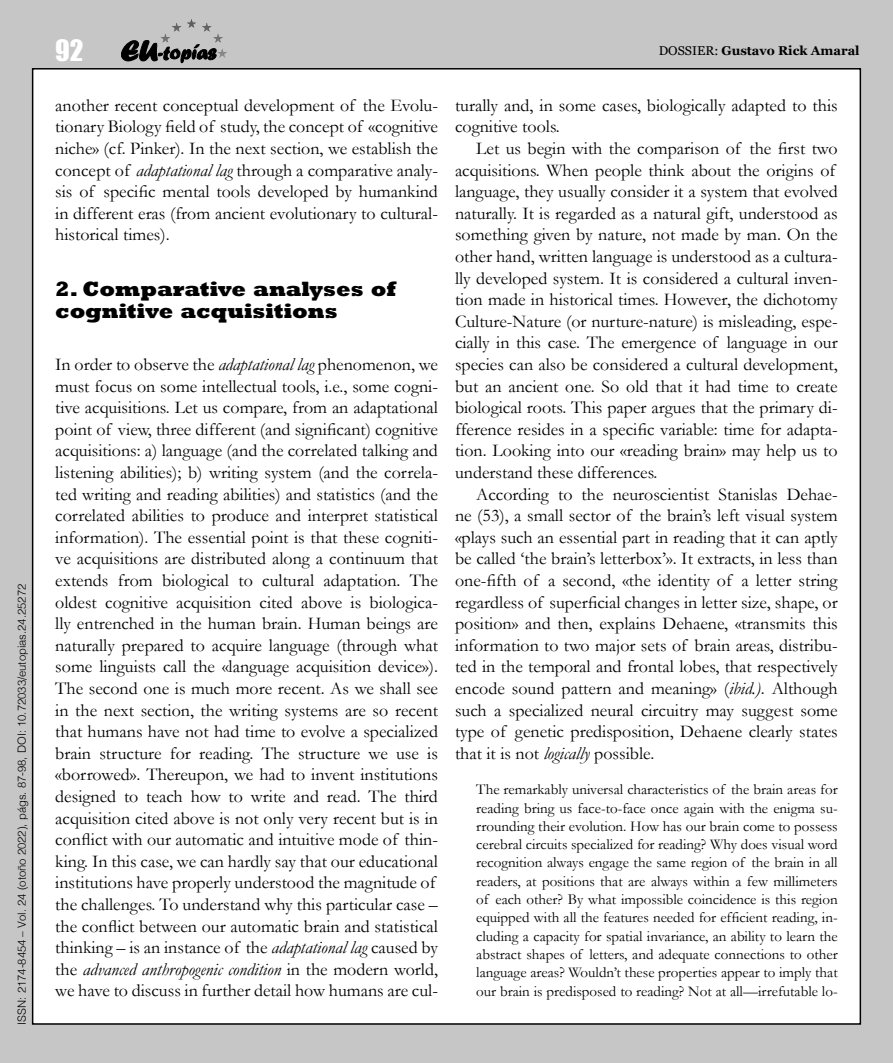
<style>
.page{position:relative;width:893px;height:1063px;background:#c6c6c6}
.page>*{position:absolute;margin:0;border:0;box-sizing:border-box;transform-origin:0 0}
.t1{font:27px "Impact";color:#fff}
.Articulo_epigrafe_2{font:800 21px/21.6px "Rockwell Std";color:#000}
.Articulo_parrafo{font:18px/21.6px "Garamond";color:#000;text-align:justify}
.Articulo_parrafo_1{font:18px/21.6px "Garamond";color:#000}
.Articulo_citas{font:15px/18.3px "Garamond";color:#000;text-align:justify}
.t2{font:700 12.75px "Georgia";color:#000}
.t3{font:300 11.25px "Helvetica";color:#000}
.s1{font-weight:400}
.s2{font-style:italic}
</style>
<div class="page">
<div style="left:33px;top:69px;width:827px;height:955px;background:#fff"></div>
<svg style="left:121px;top:40px;width:95px;height:23px"></svg>
<hr style="left:161px;top:19px;width:66px;height:1px;background:#585857">
<hr style="left:161px;top:20px;width:66px;height:1px;background:#595958">
<hr style="left:161px;top:21px;width:66px;height:1px;background:#5a5a59">
<hr style="left:161px;top:22px;width:66px;height:1px;background:#5c5c5b">
<hr style="left:161px;top:23px;width:66px;height:1px;background:#5d5d5c">
<hr style="left:161px;top:24px;width:66px;height:1px;background:#5f5f5e">
<hr style="left:161px;top:25px;width:66px;height:1px;background:#60605f">
<hr style="left:161px;top:26px;width:66px;height:1px;background:#626261">
<hr style="left:161px;top:27px;width:66px;height:1px;background:#636362">
<hr style="left:161px;top:28px;width:66px;height:1px;background:#656464">
<hr style="left:161px;top:29px;width:66px;height:1px;background:#666565">
<hr style="left:161px;top:30px;width:66px;height:1px;background:#676766">
<hr style="left:161px;top:31px;width:66px;height:1px;background:#696868">
<hr style="left:161px;top:32px;width:66px;height:1px;background:#6a6969">
<hr style="left:161px;top:33px;width:66px;height:1px;background:#6c6b6b">
<hr style="left:161px;top:34px;width:66px;height:1px;background:#6c6c6c">
<hr style="left:161px;top:35px;width:66px;height:1px;background:#6e6e6d">
<hr style="left:161px;top:36px;width:66px;height:1px;background:#6f6f6e">
<hr style="left:161px;top:37px;width:66px;height:1px;background:#717170">
<hr style="left:161px;top:38px;width:66px;height:1px;background:#727271">
<hr style="left:161px;top:39px;width:66px;height:1px;background:#747473">
<hr style="left:161px;top:40px;width:66px;height:1px;background:#757574">
<hr style="left:161px;top:41px;width:66px;height:1px;background:#767675">
<hr style="left:161px;top:42px;width:66px;height:1px;background:#787877">
<hr style="left:161px;top:43px;width:66px;height:1px;background:#797978">
<hr style="left:161px;top:44px;width:66px;height:1px;background:#7b7b7a">
<hr style="left:161px;top:45px;width:66px;height:1px;background:#7c7c7b">
<hr style="left:161px;top:46px;width:66px;height:1px;background:#7e7d7d">
<hr style="left:161px;top:47px;width:66px;height:1px;background:#7f7e7e">
<hr style="left:161px;top:48px;width:66px;height:1px;background:#818080">
<hr style="left:161px;top:49px;width:66px;height:1px;background:#828181">
<hr style="left:161px;top:50px;width:66px;height:1px;background:#828282">
<hr style="left:161px;top:51px;width:66px;height:1px;background:#848483">
<hr style="left:161px;top:52px;width:66px;height:1px;background:#858584">
<hr style="left:161px;top:53px;width:66px;height:1px;background:#878786">
<hr style="left:161px;top:54px;width:66px;height:1px;background:#888887">
<hr style="left:161px;top:55px;width:66px;height:1px;background:#898989">
<hr style="left:161px;top:56px;width:66px;height:1px;background:#8a8a8a">
<hr style="left:161px;top:57px;width:66px;height:1px;background:#8c8c8b">
<p class="t3" style="left:12px;top:1025px;width:442px;rotate:-90deg">ISSN: 2174-8454 – Vol. 24 (otoño 2022), págs. 87-98, DOI: 10.72033/eutopias.24.25272</p>
<h1 class="t1" style="left:55px;top:29px;width:30px">92</h1>
<p class="t2" style="left:659px;top:41px;width:202px"><span class="s1">DOSSIER:</span> Gustavo Rick Amaral</p>
<p class="Articulo_parrafo" style="left:55px;top:94px;width:384px">another recent conceptual development of the Evolu&shy;tionary Biology field of study, the concept of «cognitive niche» (cf. Pinker). In the next section, we establish the concept of <span class="s2">adaptational lag</span> through a comparative analy&shy;sis of specific mental tools developed by humankind in different eras (from ancient evolutionary to cultural&shy;historical times).</p>
<p class="Articulo_epigrafe_2" style="left:55px;top:278px;width:342px">2. Comparative analyses of cognitive acquisitions</p>
<p class="Articulo_parrafo_1" style="left:55px;top:353px;width:384px">In order to observe the <span class="s2">adaptational lag</span> phenomenon, we must focus on some intellectual tools, i.e., some cogni&shy;tive acquisitions. Let us compare, from an adaptational point of view, three different (and significant) cognitive acquisitions: a) language (and the correlated talking and listening abilities); b) writing system (and the correla&shy;ted writing and reading abilities) and statistics (and the correlated abilities to produce and interpret statistical information). The essential point is that these cogniti&shy;ve acquisitions are distributed along a continuum that extends from biological to cultural adaptation. The oldest cognitive acquisition cited above is biologica&shy;lly entrenched in the human brain. Human beings are naturally prepared to acquire language (through what some linguists call the «language acquisition device»).<br>The second one is much more recent. As we shall see in the next section, the writing systems are so recent that humans have not had time to evolve a specialized brain structure for reading. The structure we use is «borrowed». Thereupon, we had to invent institutions designed to teach how to write and read. The third acquisition cited above is not only very recent but is in conflict with our automatic and intuitive mode of thin&shy;king. In this case, we can hardly say that our educational institutions have properly understood the magnitude of the challenges. To understand why this particular case – the conflict between our automatic brain and statistical thinking – is an instance of the <span class="s2">adaptational lag</span> caused by the <span class="s2">advanced anthropogenic condition</span> in the modern world, we have to discuss in further detail how humans are cul-</p>
<p class="Articulo_parrafo_1" style="left:455px;top:94px;width:384px">turally and, in some cases, biologically adapted to this cognitive tools.</p>
<p class="Articulo_parrafo" style="left:455px;top:137px;width:384px;text-align:left;text-indent:21px">Let us begin with the comparison of the first two acquisitions. When people think about the origins of language, they usually consider it a system that evolved naturally. It is regarded as a natural gift, understood as something given by nature, not made by man. On the other hand, written language is understood as a cultura&shy;lly developed system. It is considered a cultural inven&shy;tion made in historical times. However, the dichotomy Culture-Nature (or nurture-nature) is misleading, espe&shy;cially in this case. The emergence of language in our species can also be considered a cultural development, but an ancient one. So old that it had time to create biological roots. This paper argues that the primary di&shy;fference resides in a specific variable: time for adapta&shy;tion. Looking into our «reading brain» may help us to understand these differences.</p>
<p class="Articulo_parrafo" style="left:455px;top:483px;width:384px;text-indent:21px">According to the neuroscientist Stanislas Dehae&shy;ne (53), a small sector of the brain’s left visual system «plays such an essential part in reading that it can aptly be called ‘the brain’s letterbox’». It extracts, in less than one-fifth of a second, «the identity of a letter string regardless of superficial changes in letter size, shape, or position» and then, explains Dehaene, «transmits this information to two major sets of brain areas, distribu&shy;ted in the temporal and frontal lobes, that respectively encode sound pattern and meaning» (<span class="s2">ibid.)</span>. Although such a specialized neural circuitry may suggest some type of genetic predisposition, Dehaene clearly states that it is not <span class="s2">logically</span> possible.</p>
<p class="Articulo_citas" style="left:476px;top:780px;width:363px">The remarkably universal characteristics of the brain areas for reading bring us face-to-face once again with the enigma su&shy;rrounding their evolution. How has our brain come to possess cerebral circuits specialized for reading? Why does visual word recognition always engage the same region of the brain in all readers, at positions that are always within a few millimeters of each other? By what impossible coincidence is this region equipped with all the features needed for efficient reading, in&shy;cluding a capacity for spatial invariance, an ability to learn the abstract shapes of letters, and adequate connections to other language areas? Wouldn’t these properties appear to imply that our brain is predisposed to reading? Not at all—irrefutable lo-</p>
</div>
